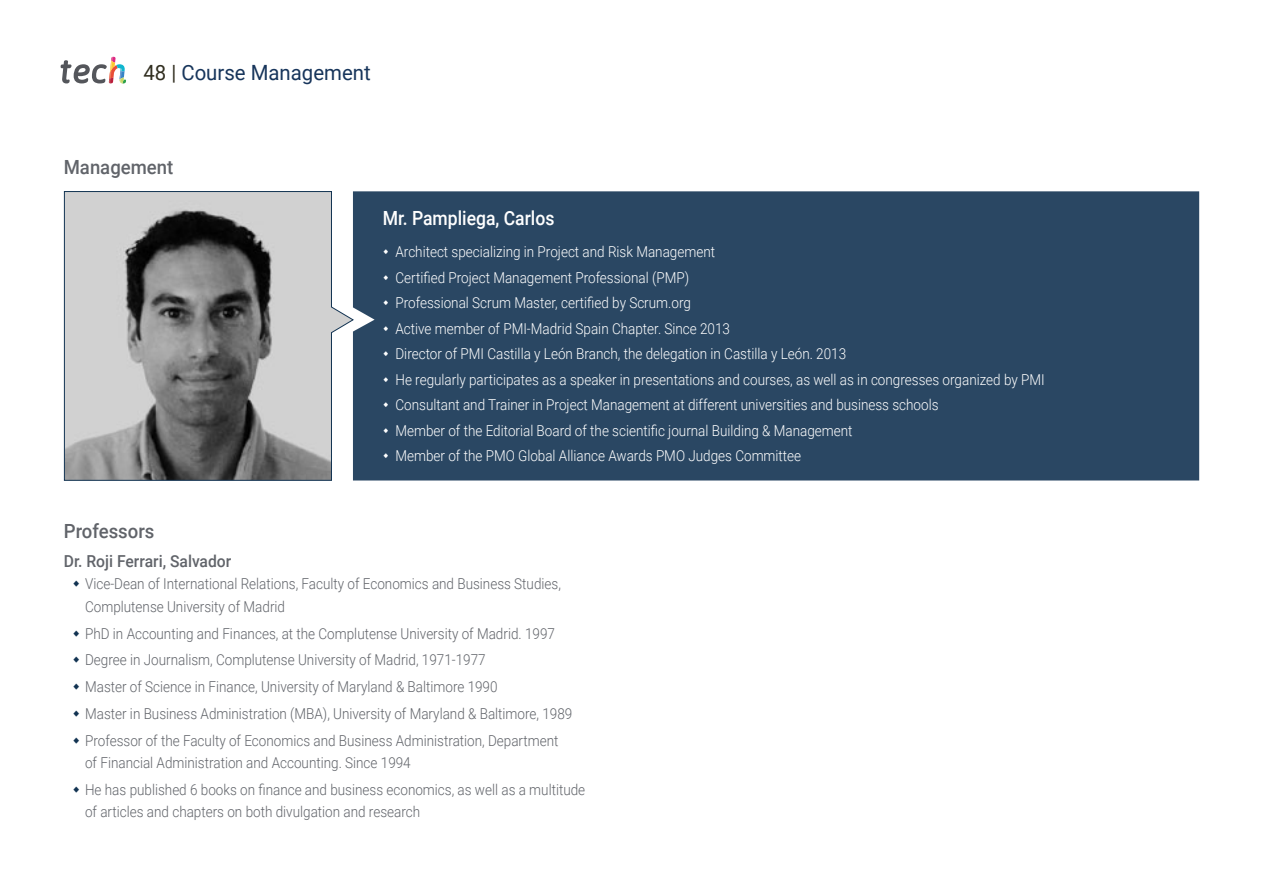
<style>
.page{position:relative;width:1263px;height:893px;background:#fff}
.page>*{position:absolute;margin:0;border:0;box-sizing:border-box;transform-origin:0 0}
.t1{font:21px "Roboto";color:#17355b}
.t2{font:500 19.5px "Roboto";color:#61646a;scale:.95 1}
.t3{font:500 19.5px "Roboto";color:#fff;scale:.9 1}
.t4{font:500 16.5px "Roboto";color:#61646a;scale:.95 1}
.t5{font:300 15px/26.7px "Roboto";color:#61646a;scale:.9 1}
.t6{font:300 15px/25.5px "Roboto";color:#fff;scale:.9 1}
.s1{color:#312e20}
</style>
<div class="page">
<svg style="left:61px;top:57px;width:65px;height:27px"></svg>
<div style="left:354px;top:191px;width:845px;height:289px;background:#2a4763"></div>
<svg style="left:64px;top:191px;width:290px;height:290px;background:#9e9e9f"></svg>
<svg style="left:384px;top:250px;width:4px;height:5px"></svg>
<svg style="left:384px;top:275px;width:4px;height:5px"></svg>
<svg style="left:384px;top:301px;width:4px;height:5px"></svg>
<svg style="left:384px;top:326px;width:4px;height:5px"></svg>
<svg style="left:384px;top:351px;width:4px;height:5px"></svg>
<svg style="left:384px;top:377px;width:4px;height:5px"></svg>
<svg style="left:384px;top:402px;width:4px;height:5px"></svg>
<svg style="left:384px;top:428px;width:4px;height:5px"></svg>
<svg style="left:384px;top:453px;width:4px;height:5px"></svg>
<h1 class="t1" style="left:144px;top:57px;width:229px"><span class="s1">48 |</span> Course Management</h1>
<h2 class="t2" style="left:64px;top:154px;width:117px">Management</h2>
<h2 class="t3" style="left:383px;top:205px;width:192px">Mr. Pampliega, Carlos</h2>
<p class="t6" style="left:395px;top:239px;width:723px">Architect specializing in Project and Risk Management<br>Certified Project Management Professional (PMP)<br>Professional Scrum Master, certified by Scrum.org<br>Active member of PMI-Madrid Spain Chapter. Since 2013<br>Director of PMI Castilla y León Branch, the delegation in Castilla y León. 2013<br>He regularly participates as a speaker in presentations and courses, as well as in congresses organized by PMI Consultant and Trainer in Project Management at different universities and business schools<br>Member of the Editorial Board of the scientific journal Building &amp; Management<br>Member of the PMO Global Alliance Awards PMO Judges Committee</p>
<h2 class="t2" style="left:64px;top:517px;width:97px">Professors</h2>
<p class="t4" style="left:64px;top:550px;width:178px">Dr. Roji Ferrari, Salvador</p>
<p class="t5" style="left:85px;top:572px;width:530px;line-height:22.5px">Vice-Dean of International Relations, Faculty of Economics and Business Studies,<br>Complutense University of Madrid</p>
<p class="t5" style="left:85px;top:619px;width:543px">PhD in Accounting and Finances, at the Complutense University of Madrid. 1997<br>Degree in Journalism, Complutense University of Madrid, 1971-1977<br>Master of Science in Finance, University of Maryland &amp; Baltimore 1990<br>Master in Business Administration (MBA), University of Maryland &amp; Baltimore, 1989<br>Professor of the Faculty of Economics and Business Administration, Department</p>
<p class="t5" style="left:85px;top:749px;width:557px">of Financial Administration and Accounting. Since 1994<br>He has published 6 books on finance and business economics, as well as a multitude</p>
<p class="t5" style="left:85px;top:798px;width:374px">of articles and chapters on both divulgation and research</p>
</div>
